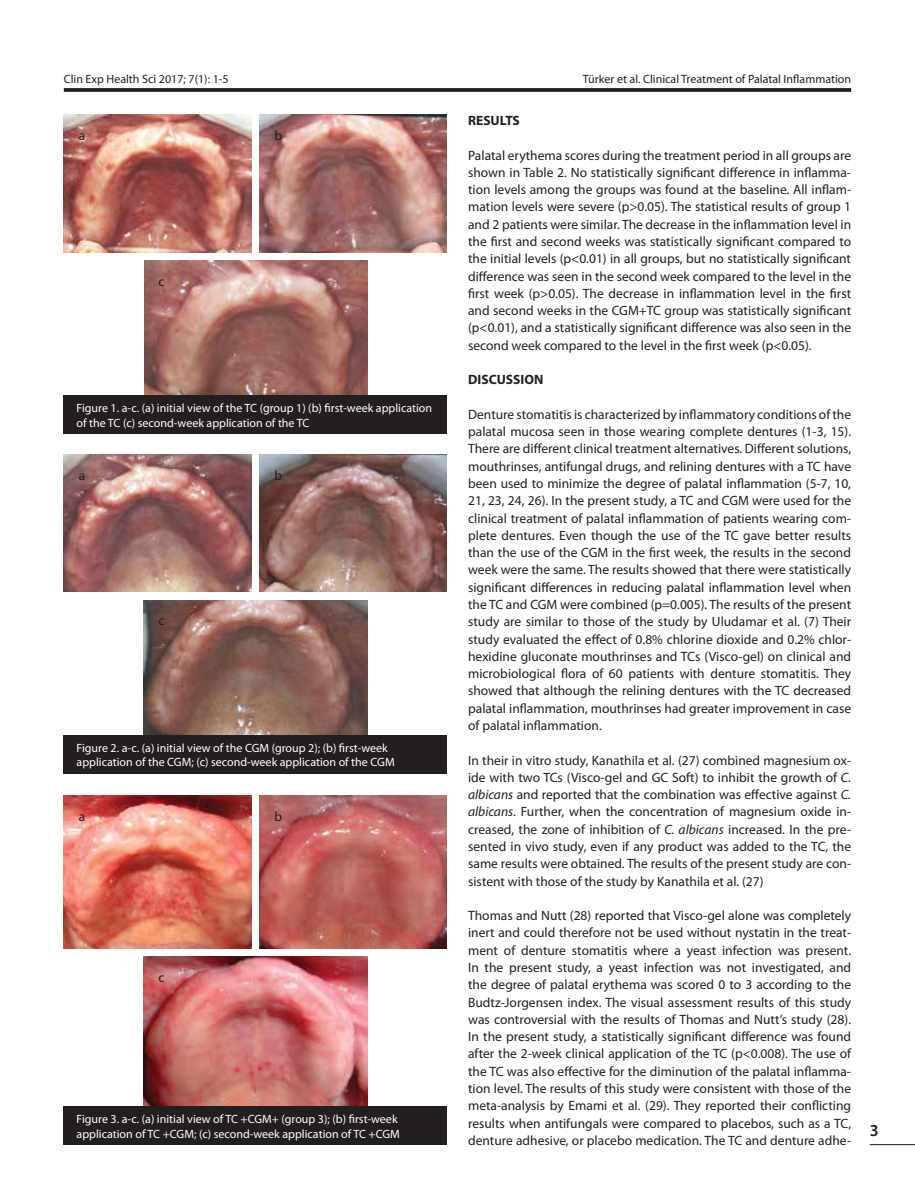
<style>
.page{position:relative;width:915px;height:1191px;background:#fff}
.page>*{position:absolute;margin:0;border:0;box-sizing:border-box;transform-origin:0 0}
.t1{font:600 16.8px "Myriad Pro";color:#231f20}
.t2{font:13.5px/17.2px "Myriad Pro";color:#231f20;text-align:justify}
.t3{font:700 13.5px "Myriad Pro";color:#231f20}
.t4{font:12px/14.4px "Myriad Pro";color:#fff}
.t5{font:12px "Myriad Pro";color:#231f20}
.s1{font-style:italic}
</style>
<div class="page">
<svg style="left:64px;top:88px;width:786px;height:4px;background:#302c2d"></svg>
<hr style="left:869px;top:1144px;width:45px;height:1px;background:#231f20">
<img style="left:144px;top:260px;width:223px;height:136px">
<img style="left:64px;top:115px;width:187px;height:137px">
<img style="left:259px;top:115px;width:187px;height:137px">
<div style="left:64px;top:396px;width:382px;height:38px;background:#231f20"></div>
<img style="left:144px;top:600px;width:223px;height:135px">
<img style="left:64px;top:454px;width:187px;height:137px">
<img style="left:259px;top:454px;width:187px;height:137px">
<div style="left:64px;top:735px;width:382px;height:38px;background:#231f20"></div>
<img style="left:144px;top:956px;width:223px;height:150px">
<img style="left:64px;top:796px;width:187px;height:152px">
<img style="left:259px;top:796px;width:187px;height:152px">
<div style="left:64px;top:1106px;width:382px;height:39px;background:#231f20"></div>
<p class="t5" style="left:64px;top:71px;width:166px">Clin Exp Health Sci 2017; 7(1): 1-5</p>
<p class="t5" style="left:582px;top:71px;width:270px">Türker et al. Clinical Treatment of Palatal Inflammation</p>
<p class="t2" style="left:79px;top:127px;width:8px">a</p>
<p class="t2" style="left:274px;top:127px;width:9px">b</p>
<p class="t2" style="left:158px;top:272px;width:8px">c</p>
<p class="t4" style="left:77px;top:401px;width:357px">Figure 1. a-c. (a) initial view of the TC (group 1) (b) first-week application of the TC (c) second-week application of the TC</p>
<p class="t2" style="left:79px;top:466px;width:8px">a</p>
<p class="t2" style="left:274px;top:466px;width:9px">b</p>
<p class="t2" style="left:158px;top:612px;width:8px">c</p>
<p class="t4" style="left:77px;top:740px;width:319px">Figure 2. a-c. (a) initial view of the CGM (group 2); (b) first-week application of the CGM; (c) second-week application of the CGM</p>
<p class="t2" style="left:79px;top:807px;width:8px">a</p>
<p class="t2" style="left:274px;top:807px;width:9px">b</p>
<p class="t2" style="left:158px;top:968px;width:8px">c</p>
<p class="t4" style="left:77px;top:1111px;width:324px">Figure 3. a-c. (a) initial view of TC +CGM+ (group 3); (b) first-week application of TC +CGM; (c) second-week application of TC +CGM</p>
<p class="t3" style="left:468px;top:112px;width:53px">RESULTS</p>
<p class="t2" style="left:468px;top:146px;width:384px">Palatal erythema scores during the treatment period in all groups are shown in Table 2. No statistically significant difference in inflamma&shy;tion levels among the groups was found at the baseline. All inflam&shy;mation levels were severe (p&gt;0.05). The statistical results of group 1 and 2 patients were similar. The decrease in the inflammation level in the first and second weeks was statistically significant compared to the initial levels (p&lt;0.01) in all groups, but no statistically significant difference was seen in the second week compared to the level in the first week (p&gt;0.05). The decrease in inflammation level in the first and second weeks in the CGM+TC group was statistically significant (p&lt;0.01), and a statistically significant difference was also seen in the second week compared to the level in the first week (p&lt;0.05).</p>
<p class="t3" style="left:468px;top:371px;width:77px">DISCUSSION</p>
<p class="t2" style="left:468px;top:405px;width:384px">Denture stomatitis is characterized by inflammatory conditions of the palatal mucosa seen in those wearing complete dentures (1-3, 15).<br>There are different clinical treatment alternatives. Different solutions, mouthrinses, antifungal drugs, and relining dentures with a TC have been used to minimize the degree of palatal inflammation (5-7, 10, 21, 23, 24, 26). In the present study, a TC and CGM were used for the clinical treatment of palatal inflammation of patients wearing com&shy;plete dentures. Even though the use of the TC gave better results than the use of the CGM in the first week, the results in the second week were the same. The results showed that there were statistically significant differences in reducing palatal inflammation level when the TC and CGM were combined (p=0.005). The results of the present study are similar to those of the study by Uludamar et al. (7) Their study evaluated the effect of 0.8% chlorine dioxide and 0.2% chlor&shy;hexidine gluconate mouthrinses and TCs (Visco-gel) on clinical and microbiological flora of 60 patients with denture stomatitis. They showed that although the relining dentures with the TC decreased palatal inflammation, mouthrinses had greater improvement in case of palatal inflammation.</p>
<p class="t2" style="left:468px;top:751px;width:384px">In their in vitro study, Kanathila et al. (27) combined magnesium ox&shy;ide with two TCs (Visco-gel and GC Soft) to inhibit the growth of <span class="s1">C. albicans</span> and reported that the combination was effective against <span class="s1">C. albicans</span>. Further, when the concentration of magnesium oxide in&shy;creased, the zone of inhibition of <span class="s1">C. albicans</span> increased. In the pre&shy;sented in vivo study, even if any product was added to the TC, the same results were obtained. The results of the present study are con&shy;sistent with those of the study by Kanathila et al. (27)</p>
<p class="t2" style="left:468px;top:906px;width:384px">Thomas and Nutt (28) reported that Visco-gel alone was completely inert and could therefore not be used without nystatin in the treat&shy;ment of denture stomatitis where a yeast infection was present.<br>In the present study, a yeast infection was not investigated, and the degree of palatal erythema was scored 0 to 3 according to the Budtz-Jorgensen index. The visual assessment results of this study was controversial with the results of Thomas and Nutt’s study (28).<br>In the present study, a statistically significant difference was found after the 2-week clinical application of the TC (p&lt;0.008). The use of the TC was also effective for the diminution of the palatal inflamma&shy;tion level. The results of this study were consistent with those of the meta-analysis by Emami et al. (29). They reported their conflicting results when antifungals were compared to placebos, such as a TC, denture adhesive, or placebo medication. The TC and denture adhe-</p>
<p class="t1" style="left:869px;top:1119px;width:11px">3</p>
</div>
